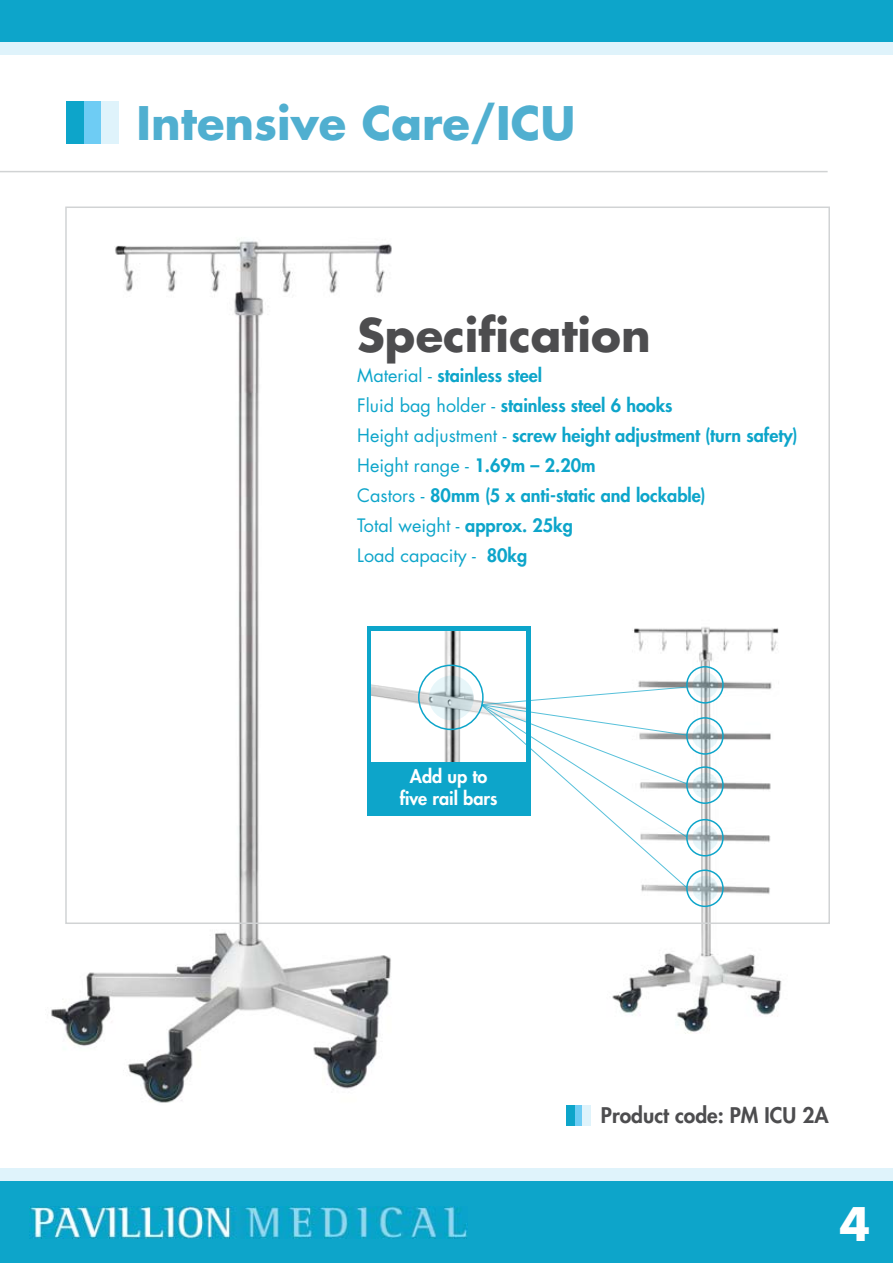
<style>
.page{position:relative;width:893px;height:1263px;background:#fff}
.page>*{position:absolute;margin:0;border:0;box-sizing:border-box;transform-origin:0 0}
.t1{font:700 45px "Futura Std";color:#50afd0}
.t2{font:700 45px "Futura Std";color:#4d4d4f}
.t3{font:700 45px "Futura Std";color:#fff}
.t4{font:800 21px "Futura Std";color:#4d4d4f}
.t5{font:800 18px/30px "Futura Std";color:#0da5ca}
.t6{font:800 18px/21.6px "Futura Std";color:#fff;text-align:center}
.s1{font-weight:400}
</style>
<div class="page">
<div style="left:0;top:0;width:893px;height:55px;background:#0da5ca"></div>
<div style="left:0;top:1181px;width:893px;height:82px;background:#0da5ca"></div>
<div style="left:0;top:42px;width:893px;height:13px;background:#dff3fb"></div>
<div style="left:0;top:1168px;width:893px;height:13px;background:#dff3fb"></div>
<img style="left:29px;top:1206px;width:438px;height:33px">
<img style="left:612px;top:627px;width:170px;height:406px">
<img style="left:51px;top:240px;width:358px;height:863px">
<div style="left:368px;top:627px;width:163px;height:189px;background:#0da5ca"></div>
<img style="left:372px;top:632px;width:154px;height:129px">
<div style="left:84px;top:102px;width:17px;height:42px;background:#6eccf4"></div>
<div style="left:66px;top:102px;width:18px;height:42px;background:#0da5ca"></div>
<div style="left:101px;top:102px;width:17px;height:42px;background:#dff3fb"></div>
<hr style="left:0;top:171px;width:828px;height:1px;background:#d1d3d4">
<svg style="left:692px;top:672px;width:26px;height:26px"></svg>
<div style="left:686px;top:666px;width:38px;height:38px;border:2px solid #0da5ca;border-radius:50%"></div>
<svg style="left:429px;top:676px;width:45px;height:44px;background:#becdd0"></svg>
<div style="left:418px;top:664px;width:66px;height:66px;border:2px solid #0da5ca;border-radius:50%"></div>
<svg style="left:692px;top:723px;width:26px;height:26px"></svg>
<div style="left:686px;top:717px;width:38px;height:38px;border:2px solid #0da5ca;border-radius:50%"></div>
<svg style="left:692px;top:773px;width:26px;height:25px"></svg>
<div style="left:686px;top:766px;width:38px;height:38px;border:2px solid #0da5ca;border-radius:50%"></div>
<svg style="left:692px;top:825px;width:26px;height:26px"></svg>
<div style="left:686px;top:819px;width:38px;height:37px;border:2px solid #0da5ca;border-radius:50%"></div>
<svg style="left:692px;top:876px;width:26px;height:25px"></svg>
<div style="left:686px;top:869px;width:38px;height:38px;border:2px solid #0da5ca;border-radius:50%"></div>
<svg style="left:481px;top:687px;width:207px;height:201px"></svg>
<div style="left:574px;top:1105px;width:9px;height:21px;background:#6eccf4"></div>
<div style="left:566px;top:1105px;width:8px;height:21px;background:#0da5ca"></div>
<div style="left:582px;top:1105px;width:9px;height:21px;background:#dff3fb"></div>
<h1 class="t1" style="left:136px;top:94px;width:440px">Intensive Care/ICU</h1>
<h1 class="t2" style="left:357px;top:305px;width:295px">Specification</h1>
<p class="t5" style="left:357px;top:360px;width:442px"><span class="s1">Material -</span> stainless steel<br><span class="s1">Fluid bag holder -</span> stainless steel 6 hooks<br><span class="s1">Height adjustment -</span> screw height adjustment (turn safety)<br><span class="s1">Height range -</span> 1.69m – 2.20m<br><span class="s1">Castors -</span> 80mm (5 x anti-static and lockable)<br><span class="s1">Total weight -</span> approx. 25kg<br><span class="s1">Load capacity -</span> 80kg</p>
<p class="t6" style="left:400px;top:766px;width:99px">Add up to five rail bars</p>
<p class="t4" style="left:601px;top:1102px;width:229px">Product code: PM ICU 2A</p>
<h1 class="t3" style="left:840px;top:1194px;width:32px">4</h1>
</div>
